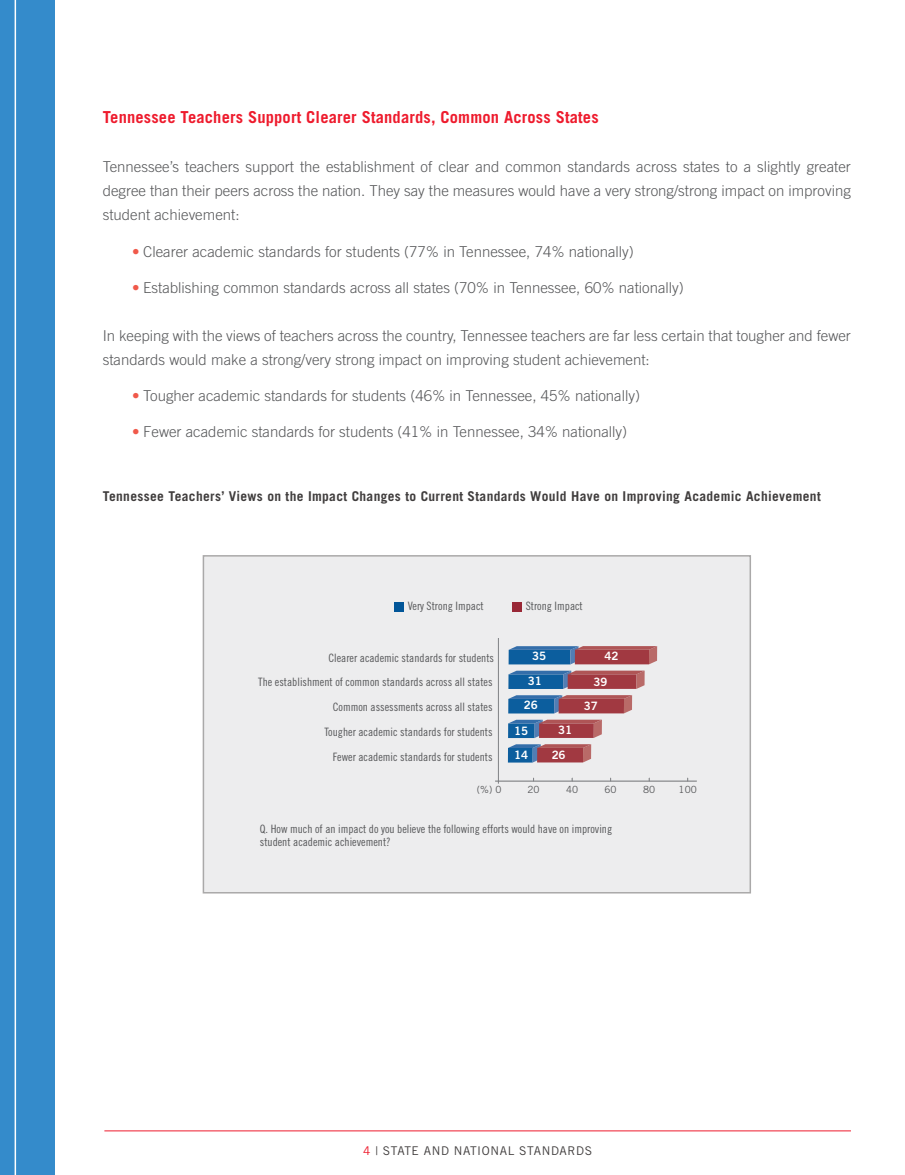
<style>
.page{position:relative;width:905px;height:1175px;background:#fff}
.page>*{position:absolute;margin:0;border:0;box-sizing:border-box;transform-origin:0 0}
.intro{font:700 16.5px "Trade Gothic";letter-spacing:.01em;color:#ee1b2d}
.body{font:300 15px/24px "Trade Gothic";color:#57585a;text-align:justify}
.bullet{font:300 15px "Trade Gothic";color:#57585a}
.chart_head{font:700 13.5px "Trade Gothic";letter-spacing:.025em;color:#403d3d}
.footer{font:12px "Trade Gothic";letter-spacing:.05em;color:#403d3d}
.t1{font:11.55px/24.8px "Trade Gothic Cond Eighteen";color:#57585a;text-align:right}
.t2{font:11.55px "Trade Gothic Bold Two";letter-spacing:-.015em;color:#fff}
.t3{font:9.9px "Trade Gothic";color:#57585a}
.s1{color:#f0594a}
.s2{color:#ee1b2d}
</style>
<div class="page">
<hr style="left:104px;top:1130px;width:746px;height:1px;background:#ee1b2d">
<div style="left:0;top:0;width:54px;height:1174px;background:#348bcb"></div>
<hr style="left:15px;top:0;width:1px;height:1174px;background:#fff">
<div style="left:203px;top:556px;width:547px;height:336px;background:#ededee"></div>
<div style="left:394px;top:601px;width:9px;height:10px;background:#015598"></div>
<div style="left:512px;top:601px;width:10px;height:10px;background:#992836"></div>
<hr style="left:495px;top:780px;width:202px;height:1px;background:#808285">
<hr style="left:498px;top:638px;width:1px;height:143px;background:#808285">
<svg style="left:508px;top:744px;width:83px;height:18px"></svg>
<svg style="left:508px;top:719px;width:94px;height:19px;background:#815a71"></svg>
<svg style="left:508px;top:695px;width:124px;height:18px;background:#705571"></svg>
<svg style="left:508px;top:670px;width:136px;height:19px;background:#705b78"></svg>
<svg style="left:508px;top:646px;width:149px;height:18px;background:#6a5674"></svg>
<div style="left:203px;top:555px;width:548px;height:338px;border:2px solid #aaa9a9"></div>
<p class="intro" style="left:103px;top:107px;width:497px">Tennessee Teachers Support Clearer Standards, Common Across States</p>
<p class="body" style="left:103px;top:155px;width:749px">Tennessee’s teachers support the establishment of clear and common standards across states to a slightly greater degree than their peers across the nation. They say the measures would have a very strong/strong impact on improving student achievement:</p>
<p class="bullet" style="left:132px;top:242px;width:503px"><span class="s1">•</span> Clearer academic standards for students (77% in Tennessee, 74% nationally)</p>
<p class="bullet" style="left:132px;top:278px;width:553px"><span class="s1">•</span> Establishing common standards across all states (70% in Tennessee, 60% nationally)</p>
<p class="body" style="left:103px;top:323px;width:749px">In keeping with the views of teachers across the country, Tennessee teachers are far less certain that tougher and fewer standards would make a strong/very strong impact on improving student achievement:</p>
<p class="bullet" style="left:132px;top:386px;width:509px"><span class="s1">•</span> Tougher academic standards for students (46% in Tennessee, 45% nationally)</p>
<p class="bullet" style="left:132px;top:422px;width:496px"><span class="s1">•</span> Fewer academic standards for students (41% in Tennessee, 34% nationally)</p>
<p class="chart_head" style="left:103px;top:488px;width:719px">Tennessee Teachers’ Views on the Impact Changes to Current Standards Would Have on Improving Academic Achievement</p>
<p class="t1" style="left:408px;top:593px;width:77px">Very Strong Impact</p>
<p class="t1" style="left:525px;top:593px;width:59px">Strong Impact</p>
<p class="t1" style="left:328px;top:645px;width:167px">Clearer academic standards for students</p>
<p class="t2" style="left:532px;top:649px;width:15px">35</p>
<p class="t2" style="left:604px;top:648px;width:15px">42</p>
<p class="t1" style="left:258px;top:670px;width:236px">The establishment of common standards across all states</p>
<p class="t2" style="left:528px;top:674px;width:15px">31</p>
<p class="t2" style="left:593px;top:674px;width:15px">39</p>
<p class="t1" style="left:333px;top:694px;width:161px">Common assessments across all states</p>
<p class="t2" style="left:524px;top:698px;width:15px">26</p>
<p class="t2" style="left:583px;top:698px;width:15px">37</p>
<p class="t1" style="left:324px;top:719px;width:170px">Tougher academic standards for students<br>Fewer academic standards for students</p>
<p class="t2" style="left:514px;top:723px;width:15px">15</p>
<p class="t2" style="left:558px;top:723px;width:15px">31</p>
<p class="t2" style="left:514px;top:747px;width:15px">14</p>
<p class="t2" style="left:551px;top:747px;width:15px">26</p>
<p class="t3" style="left:477px;top:783px;width:26px">(%) 0</p>
<p class="t3" style="left:527px;top:783px;width:14px">20</p>
<p class="t3" style="left:566px;top:783px;width:14px">40</p>
<p class="t3" style="left:604px;top:783px;width:14px">60</p>
<p class="t3" style="left:643px;top:783px;width:14px">80</p>
<p class="t3" style="left:678px;top:783px;width:20px">100</p>
<p class="t1" style="left:260px;top:822px;width:354px;line-height:13.2px;text-align:left">Q. How much of an impact do you believe the following efforts would have on improving student academic achievement?</p>
<p class="footer" style="left:363px;top:1143px;width:230px"><span class="s2">4</span> | STATE AND NATIONAL STANDARDS</p>
</div>
